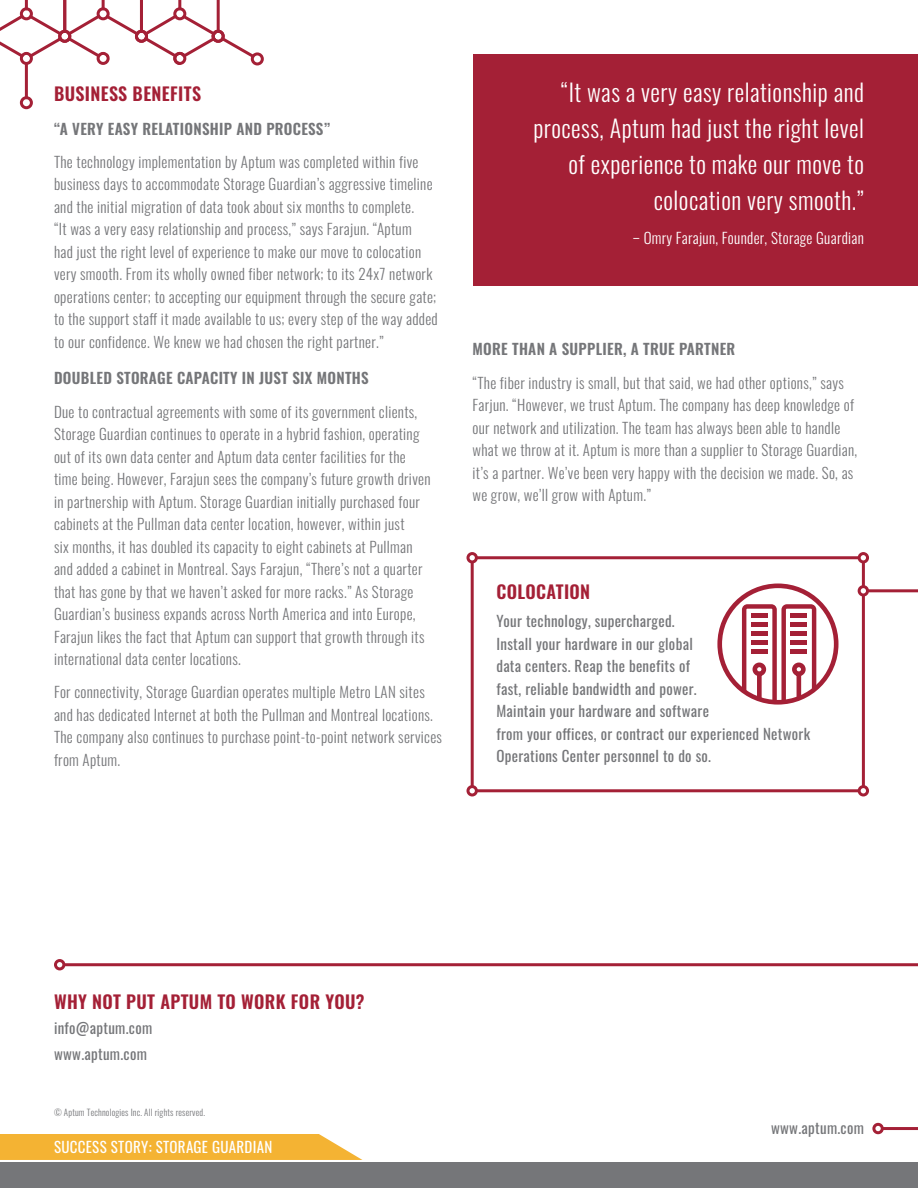
<style>
.page{position:relative;width:918px;height:1188px;background:#fff}
.page>*{position:absolute;margin:0;border:0;box-sizing:border-box;transform-origin:0 0}
.t1{font:300 24px/36px "Oswald";letter-spacing:.02em;color:#fff;text-align:right}
.t2{font:600 18px "Oswald";letter-spacing:.02em;color:#a42036}
.t3{font:300 15px/22.5px "Oswald";letter-spacing:.02em;color:#757679}
.t4{font:15px/22.5px "Oswald";letter-spacing:.02em;color:#757679}
.t5{font:600 15px "Oswald";letter-spacing:.02em;color:#757679}
.t6{font:300 15px "Oswald";letter-spacing:.02em;color:#fff}
.t7{font:15px "Oswald";letter-spacing:.02em;color:#fff}
.t8{font:300 9px "Oswald";letter-spacing:.02em;color:#757679}
</style>
<div class="page">
<div style="left:473px;top:54px;width:445px;height:231px;background:#a42036"></div>
<div style="left:872px;top:1123px;width:12px;height:11px;border:3px solid #a42036;border-radius:50%"></div>
<hr style="left:883px;top:1127px;width:35px;height:3px;background:#a42036">
<div style="left:251px;top:52px;width:13px;height:13px;border:3px solid #a42036;border-radius:50%"></div>
<hr style="left:25px;top:64px;width:3px;height:34px;background:#a42036">
<div style="left:20px;top:96px;width:13px;height:13px;border:3px solid #a42036;border-radius:50%"></div>
<svg style="left:0;top:0;width:257px;height:66px"></svg>
<div style="left:0;top:1162px;width:918px;height:26px;background:#757679"></div>
<div style="left:54px;top:959px;width:11px;height:11px;border:3px solid #a42036;border-radius:50%"></div>
<hr style="left:65px;top:963px;width:853px;height:3px;background:#a42036">
<div style="left:858px;top:552px;width:11px;height:11px;border:3px solid #a42036;border-radius:50%"></div>
<div style="left:858px;top:585px;width:11px;height:12px;border:3px solid #a42036;border-radius:50%"></div>
<div style="left:858px;top:785px;width:11px;height:11px;border:3px solid #a42036;border-radius:50%"></div>
<div style="left:466px;top:552px;width:12px;height:11px;border:3px solid #a42036;border-radius:50%"></div>
<div style="left:466px;top:785px;width:12px;height:11px;border:3px solid #a42036;border-radius:50%"></div>
<hr style="left:477px;top:556px;width:381px;height:3px;background:#a42036">
<hr style="left:869px;top:589px;width:49px;height:3px;background:#a42036">
<hr style="left:477px;top:789px;width:381px;height:3px;background:#a42036">
<hr style="left:862px;top:596px;width:3px;height:190px;background:#a42036">
<hr style="left:862px;top:563px;width:3px;height:23px;background:#a42036">
<hr style="left:471px;top:563px;width:3px;height:223px;background:#a42036">
<svg style="left:742px;top:604px;width:74px;height:97px"></svg>
<div style="left:717px;top:584px;width:121px;height:121px;border:5px solid #a42036;border-radius:50%"></div>
<div style="left:0;top:1134px;width:362px;height:26px;background:#f4b333"></div>
<p class="t2" style="left:54px;top:85px;width:149px">BUSINESS BENEFITS</p>
<p class="t5" style="left:54px;top:121px;width:278px">“A VERY EASY RELATIONSHIP AND PROCESS”</p>
<p class="t3" style="left:54px;top:149px;width:385px">The technology implementation by Aptum was completed within five business days to accommodate Storage Guardian’s aggressive timeline and the initial migration of data took about six months to complete.<br>“It was a very easy relationship and process,” says Farajun. “Aptum<br>had just the right level of experience to make our move to colocation very smooth. From its wholly owned fiber network; to its 24x7 network operations center; to accepting our equipment through the secure gate; to the support staff it made available to us; every step of the way added to our confidence. We knew we had chosen the right partner.”</p>
<p class="t5" style="left:54px;top:370px;width:316px">DOUBLED STORAGE CAPACITY IN JUST SIX MONTHS</p>
<p class="t3" style="left:54px;top:399px;width:378px">Due to contractual agreements with some of its government clients, Storage Guardian continues to operate in a hybrid fashion, operating out of its own data center and Aptum data center facilities for the time being. However, Farajun sees the company’s future growth driven in partnership with Aptum. Storage Guardian initially purchased four cabinets at the Pullman data center location, however, within just<br>six months, it has doubled its capacity to eight cabinets at Pullman and added a cabinet in Montreal. Says Farajun, “There’s not a quarter that has gone by that we haven’t asked for more racks.” As Storage Guardian’s business expands across North America and into Europe, Farajun likes the fact that Aptum can support that growth through its international data center locations.</p>
<p class="t3" style="left:54px;top:679px;width:390px">For connectivity, Storage Guardian operates multiple Metro LAN sites and has dedicated Internet at both the Pullman and Montreal locations.<br>The company also continues to purchase point-to-point network services from Aptum.</p>
<h1 class="t1" style="left:533px;top:72px;width:332px">“It was a very easy relationship and process, Aptum had just the right level of experience to make our move to colocation very smooth.”</h1>
<p class="t6" style="left:633px;top:224px;width:233px">– Omry Farajun, Founder, Storage Guardian</p>
<p class="t5" style="left:472px;top:341px;width:264px">MORE THAN A SUPPLIER, A TRUE PARTNER</p>
<p class="t3" style="left:472px;top:370px;width:386px">“The fiber industry is small, but that said, we had other options,” says Farjun. “However, we trust Aptum. The company has deep knowledge of our network and utilization. The team has always been able to handle what we throw at it. Aptum is more than a supplier to Storage Guardian, it’s a partner. We’ve been very happy with the decision we made. So, as we grow, we’ll grow with Aptum.”</p>
<p class="t2" style="left:496px;top:583px;width:95px">COLOCATION</p>
<p class="t4" style="left:496px;top:608px;width:315px">Your technology, supercharged.<br>Install your hardware in our global<br>data centers. Reap the benefits of<br>fast, reliable bandwidth and power.<br>Maintain your hardware and software<br>from your offices, or contract our experienced Network Operations Center personnel to do so.</p>
<p class="t2" style="left:54px;top:992px;width:312px">WHY NOT PUT APTUM TO WORK FOR YOU?</p>
<p class="t4" style="left:54px;top:1014px;width:100px;line-height:25.5px">info@aptum.com www.aptum.com</p>
<p class="t8" style="left:54px;top:1105px;width:153px">© Aptum Technologies Inc. All rights reserved.</p>
<p class="t7" style="left:54px;top:1134px;width:220px">SUCCESS STORY: STORAGE GUARDIAN</p>
<p class="t4" style="left:771px;top:1115px;width:94px">www.aptum.com</p>
</div>
